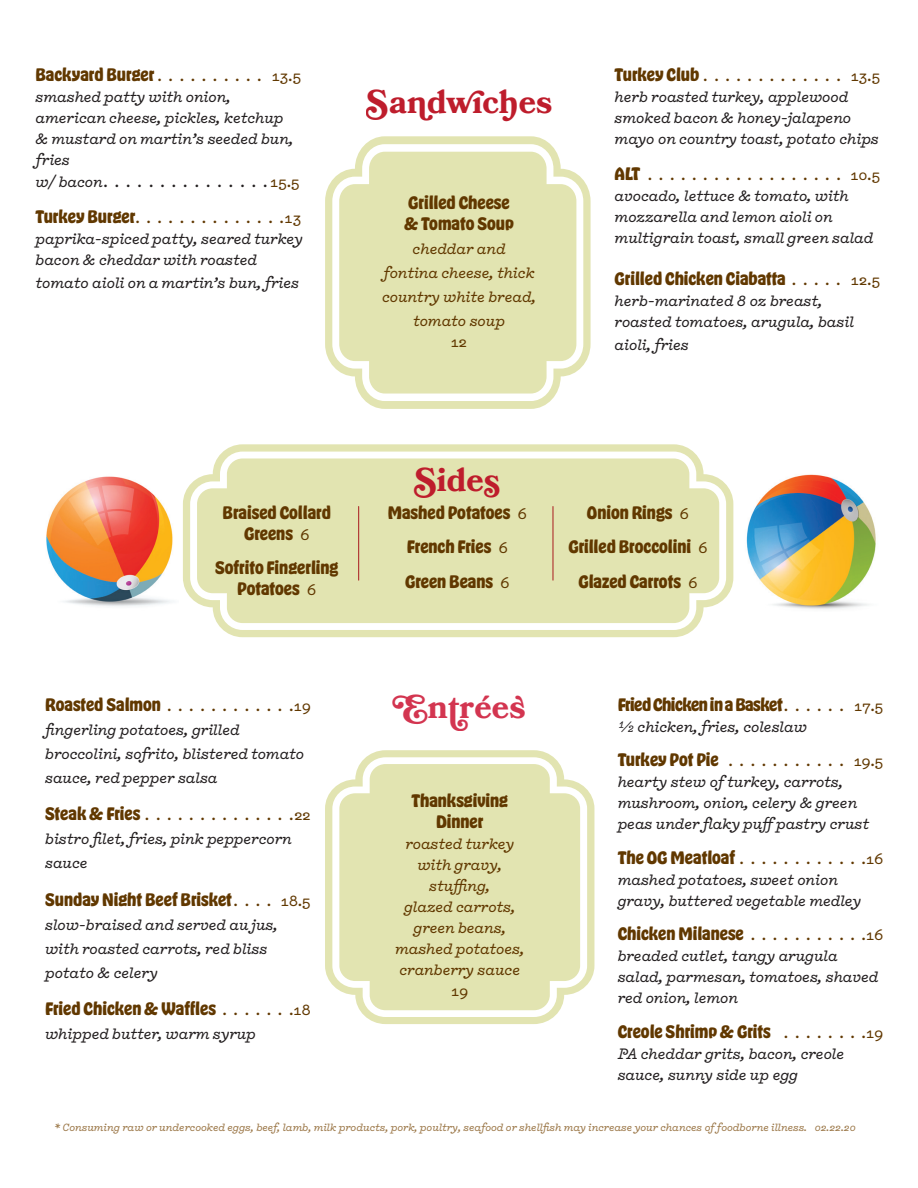
<style>
.page{position:relative;width:918px;height:1188px;background:#fff}
.page>*{position:absolute;margin:0;border:0;box-sizing:border-box;transform-origin:0 0}
.Section{font:700 33px "Bookmania";color:#be1d2c}
.t1{font:700 33px "Bookmania";color:#d33550}
.item{font:700 16.5px/21px "Hobeaux";color:#613800;text-align:center}
.sides{font:700 16.5px/21px "Hobeaux";color:#613800;text-align:center}
.item_special{font:700 16.5px/21px "Hobeaux";color:#613800}
.item-2{font:700 16.5px "Hobeaux";letter-spacing:-.03em;color:#613800}
.description{font:italic 500 15px/21px "Typewriter";color:#231f20}
.description_special{font:italic 500 15px/21px "Typewriter";color:#613800;text-align:center}
.description_price{font:italic 500 15px/21px "Typewriter";color:#231f20}
.item-3{font:500 15px "Typewriter";color:#613800}
.description_price-2{font:500 15px "Typewriter";color:#613800}
.price{font:500 15px "Typewriter";color:#613800}
.description-2{font:500 15px "Typewriter";color:#613800}
.description-3{font:italic 500 10.5px "Typewriter";color:#9c7849}
.s1{font-family:"Hobeaux";font-weight:700;font-size:16.5px}
.s2{font-family:"Typewriter";font-weight:500;font-size:15px}
</style>
<div class="page">
<svg style="left:325px;top:136px;width:266px;height:273px;fill:#e2e4b1"></svg>
<svg style="left:183px;top:444px;width:550px;height:193px;background:#e5e7bb"></svg>
<hr style="left:358px;top:507px;width:1px;height:73px;background:#be1d2c">
<hr style="left:553px;top:507px;width:1px;height:73px;background:#be1d2c">
<img style="left:46px;top:476px;width:127px;height:131px">
<img style="left:746px;top:474px;width:130px;height:135px">
<svg style="left:325px;top:750px;width:269px;height:274px;background:#e6e8bc"></svg>
<p class="item" style="left:36px;top:63px;width:120px">Backyard Burger</p>
<p class="item-3" style="left:272px;top:65px;width:31px">13.5</p>
<p class="description_price" style="left:36px;top:86px;width:259px">smashed patty with onion, american cheese, pickles, ketchup &amp; mustard on martin’s seeded bun, fries</p>
<p class="description_price" style="left:36px;top:172px;width:72px">w/ bacon...............</p>
<p class="description_price-2" style="left:270px;top:171px;width:31px">15.5</p>
<p class="item-3" style="left:36px;top:207px;width:267px"><span class="s1">Turkey Burger</span>. . . . . . . . . . . . . . 13</p>
<p class="description" style="left:36px;top:229px;width:269px">paprika-spiced patty, seared turkey bacon &amp; cheddar with roasted</p>
<p class="description" style="left:36px;top:272px;width:265px">tomato aioli on a martin’s bun, fries</p>
<h1 class="Section" style="left:366px;top:83px;width:188px">Sandwıches</h1>
<p class="item_special" style="left:404px;top:191px;width:111px">Grilled Cheese &amp; Tomato Soup</p>
<p class="description_special" style="left:382px;top:237px;width:155px;line-height:24px">cheddar and<br>fontina cheese, thick country white bread, tomato soup</p>
<p class="price" style="left:451px;top:331px;width:17px">12</p>
<p class="item" style="left:615px;top:63px;width:86px">Turkey Club</p>
<p class="item-3" style="left:851px;top:65px;width:31px">13.5</p>
<p class="description" style="left:615px;top:86px;width:266px">herb roasted turkey, applewood smoked bacon &amp; honey-jalapeno mayo on country toast, potato chips</p>
<p class="item-3" style="left:615px;top:164px;width:267px"><span class="s1">ALT</span> . . . . . . . . . . . . . . . . . . 10.5</p>
<p class="description" style="left:615px;top:185px;width:260px">avocado, lettuce &amp; tomato, with mozzarella and lemon aioli on multigrain toast, small green salad</p>
<p class="item" style="left:615px;top:268px;width:173px">Grilled Chicken Ciabatta</p>
<p class="item-3" style="left:851px;top:270px;width:30px">12.5</p>
<p class="description" style="left:615px;top:291px;width:241px">herb-marinated 8 oz breast, roasted tomatoes, arugula, basil</p>
<p class="description" style="left:615px;top:334px;width:76px">aioli, fries</p>
<p class="sides" style="left:223px;top:501px;width:110px">Braised Collard<br>Greens <span class="s2">6</span></p>
<p class="sides" style="left:215px;top:557px;width:125px">Sofrito Fingerling<br>Potatoes <span class="s2">6</span></p>
<p class="item" style="left:45px;top:693px;width:117px">Roasted Salmon</p>
<p class="item-3" style="left:294px;top:695px;width:18px">19</p>
<p class="description" style="left:45px;top:718px;width:260px;line-height:24px">fingerling potatoes, grilled broccolini, sofrito, blistered tomato sauce, red pepper salsa</p>
<p class="item" style="left:45px;top:803px;width:97px">Steak &amp; Fries</p>
<p class="item-3" style="left:295px;top:805px;width:18px">22</p>
<p class="description" style="left:45px;top:828px;width:248px;line-height:24px">bistro filet, fries, pink peppercorn sauce</p>
<p class="item" style="left:45px;top:888px;width:188px">Sunday Night Beef Brisket</p>
<p class="item-3" style="left:281px;top:890px;width:31px">18.5</p>
<p class="description" style="left:45px;top:913px;width:234px;line-height:24px">slow-braised and served au jus, with roasted carrots, red bliss potato &amp; celery</p>
<p class="item" style="left:45px;top:998px;width:267px">Fried Chicken &amp; Waffles <span class="s2">. . . . . . 18</span></p>
<p class="description" style="left:45px;top:1024px;width:212px">whipped butter, warm syrup</p>
<p class="Section" style="left:414px;top:460px;width:88px">Sides</p>
<p class="sides" style="left:388px;top:501px;width:141px">Mashed Potatoes <span class="s2">6</span></p>
<p class="sides" style="left:407px;top:536px;width:103px">French Fries <span class="s2">6</span></p>
<p class="sides" style="left:405px;top:570px;width:106px">Green Beans <span class="s2">6</span></p>
<h1 class="t1" style="left:393px;top:687px;width:134px">Entrées</h1>
<p class="item" style="left:411px;top:789px;width:98px">Thanksgiving<br>Dinner</p>
<p class="description_special" style="left:405px;top:834px;width:110px">roasted turkey</p>
<p class="description_special" style="left:395px;top:855px;width:131px">with gravy, stuffing,<br>glazed carrots, green beans, mashed potatoes, cranberry sauce</p>
<p class="description-2" style="left:451px;top:980px;width:18px">19</p>
<p class="sides" style="left:587px;top:501px;width:104px">Onion Rings <span class="s2">6</span></p>
<p class="sides" style="left:568px;top:536px;width:141px">Grilled Broccolini <span class="s2">6</span></p>
<p class="sides" style="left:578px;top:570px;width:121px">Glazed Carrots <span class="s2">6</span></p>
<p class="item-2" style="left:618px;top:693px;width:166px">Fried Chicken in a Basket</p>
<p class="item-3" style="left:855px;top:695px;width:30px">17.5</p>
<p class="description" style="left:618px;top:717px;width:191px">½ chicken, fries, coleslaw</p>
<p class="item-3" style="left:618px;top:751px;width:267px"><span class="s1">Turkey Pot Pie</span> . . . . . . . . . . . 19.5</p>
<p class="description" style="left:618px;top:772px;width:253px">hearty stew of turkey, carrots, mushroom, onion, celery &amp; green peas under flaky puff pastry crust</p>
<p class="item" style="left:618px;top:846px;width:119px">The OG Meatloaf</p>
<p class="item-3" style="left:867px;top:848px;width:18px">16</p>
<p class="description" style="left:618px;top:870px;width:245px">mashed potatoes, sweet onion gravy, buttered vegetable medley</p>
<p class="item" style="left:618px;top:923px;width:267px">Chicken Milanese <span class="s2">. . . . . . . . . . 16</span></p>
<p class="description" style="left:618px;top:946px;width:262px">breaded cutlet, tangy arugula salad, parmesan, tomatoes, shaved red onion, lemon</p>
<p class="item" style="left:618px;top:1020px;width:267px">Creole Shrimp &amp; Grits <span class="s2">. . . . . . . 19</span></p>
<p class="description" style="left:618px;top:1044px;width:228px">PA cheddar grits, bacon, creole sauce, sunny side up egg</p>
<p class="description-3" style="left:54px;top:1120px;width:803px">* Consuming raw or undercooked eggs, beef, lamb, milk products, pork, poultry, seafood or shellfish may increase your chances of foodborne illness. 02.22.20</p>
</div>
